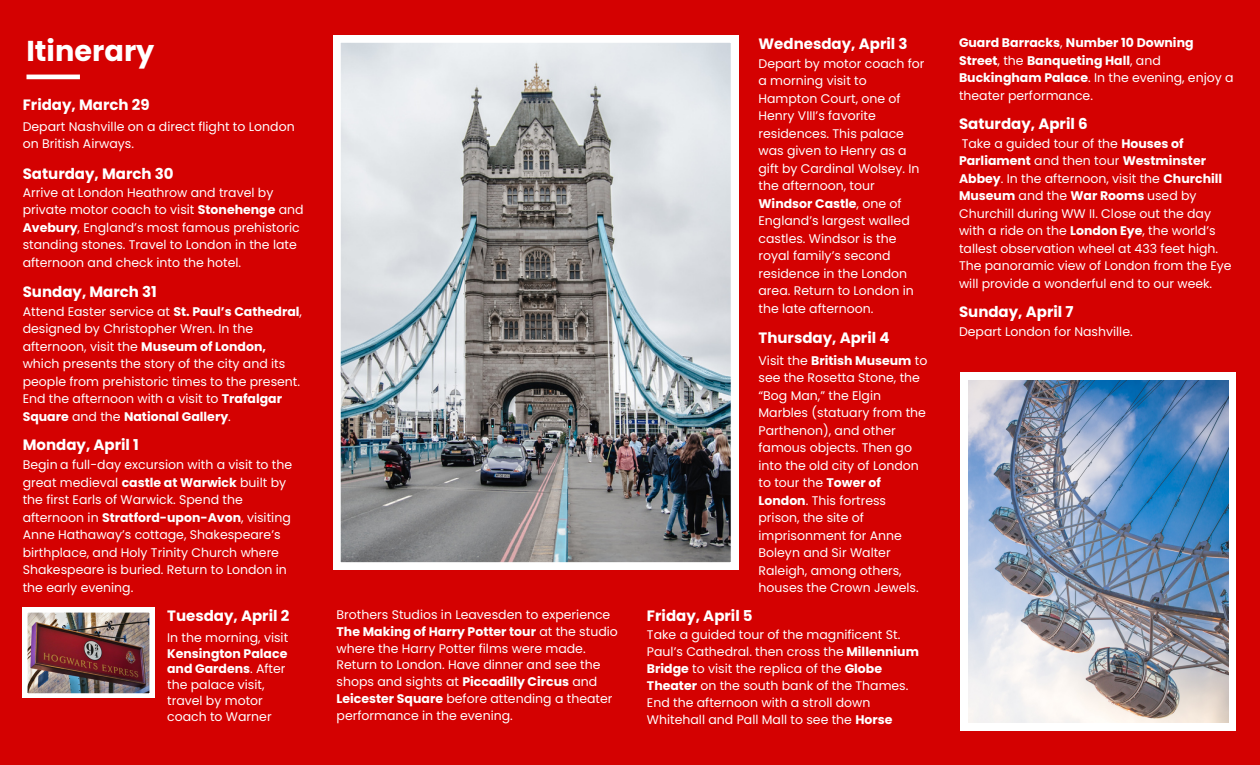
<style>
.page{position:relative;width:1260px;height:765px;background:#d40101}
.page>*{position:absolute;margin:0;border:0;box-sizing:border-box;transform-origin:0 0}
.t1{font:700 28.75px "Poppins";color:#fff}
.t2{font:700 15px "Poppins";color:#fff}
.t3{font:12.5px/17.5px "Poppins";color:#fff}
.t4{font:700 12.5px/17.5px "Poppins";color:#fff}
.s1{font-weight:700}
.s2{font-weight:400}
</style>
<div class="page">
<hr style="left:27px;top:75px;width:53px;height:4px;background:#fff">
<div style="left:961px;top:373px;width:274px;height:357px;background:#fff"></div>
<img style="left:968px;top:380px;width:260px;height:342px">
<img style="left:333px;top:35px;width:405px;height:535px">
<img style="left:23px;top:608px;width:131px;height:90px">
<p class="t1" style="left:27px;top:31px;width:129px">Itinerary</p>
<p class="t2" style="left:759px;top:33px;width:151px">Wednesday, April 3</p>
<p class="t3" style="left:759px;top:55px;width:168px">Depart by motor coach for a morning visit to<br>Hampton Court, one of<br>Henry VIII’s favorite</p>
<p class="t3" style="left:759px;top:125px;width:163px">residences. This palace was given to Henry as a gift by Cardinal Wolsey. In the afternoon, tour<br><span class="s1">Windsor Castle</span>, one of<br>England’s largest walled castles. Windsor is the royal family’s second residence in the London area. Return to London in the late afternoon.</p>
<p class="t2" style="left:759px;top:327px;width:133px">Thursday, April 4</p>
<p class="t3" style="left:759px;top:352px;width:170px">Visit the <span class="s1">British Museum</span> to see the Rosetta Stone, the “Bog Man,” the Elgin<br>Marbles (statuary from the<br>Parthenon), and other famous objects. Then go into the old city of London to tour the <span class="s1">Tower of<br>London</span>. This fortress prison, the site of imprisonment for Anne<br>Boleyn and Sir Walter<br>Raleigh, among others, houses the Crown Jewels.</p>
<p class="t2" style="left:23px;top:95px;width:128px">Friday, March 29</p>
<p class="t3" style="left:23px;top:117px;width:273px">Depart Nashville on a direct flight to London on British Airways.</p>
<p class="t2" style="left:23px;top:163px;width:152px">Saturday, March 30</p>
<p class="t3" style="left:23px;top:184px;width:282px">Arrive at London Heathrow and travel by private motor coach to visit <span class="s1">Stonehenge</span> and <span class="s1">Avebury</span>, England’s most famous prehistoric standing stones. Travel to London in the late afternoon and check into the hotel.</p>
<p class="t2" style="left:23px;top:282px;width:136px">Sunday, March 31</p>
<p class="t3" style="left:23px;top:303px;width:281px">Attend Easter service at <span class="s1">St. Paul’s Cathedral</span>, designed by Christopher Wren. In the afternoon, visit the <span class="s1">Museum of London, </span>which presents the story of the city and its people from prehistoric times to the present.<br>End the afternoon with a visit to <span class="s1">Trafalgar Square</span> and the <span class="s1">National Gallery</span>.</p>
<p class="t2" style="left:23px;top:435px;width:118px">Monday, April 1</p>
<p class="t3" style="left:23px;top:456px;width:271px">Begin a full-day excursion with a visit to the great medieval <span class="s1">castle at Warwick</span> built by the first Earls of Warwick. Spend the afternoon in <span class="s1">Stratford-upon-Avon</span>, visiting Anne Hathaway’s cottage, Shakespeare’s birthplace, and Holy Trinity Church where Shakespeare is buried. Return to London in the early evening.</p>
<p class="t2" style="left:167px;top:606px;width:124px">Tuesday, April 2</p>
<p class="t3" style="left:167px;top:629px;width:123px;line-height:16px">In the morning, visit<br><span class="s1">Kensington Palace and Gardens</span>. After the palace visit, travel by motor coach to Warner</p>
<p class="t3" style="left:337px;top:606px;width:283px;line-height:16.9px">Brothers Studios in Leavesden to experience <span class="s1">The Making of Harry Potter tour</span> at the studio where the Harry Potter films were made.<br>Return to London. Have dinner and see the shops and sights at <span class="s1">Piccadilly Circus</span> and <span class="s1">Leicester Square</span> before attending a theater performance in the evening.</p>
<p class="t2" style="left:647px;top:606px;width:107px">Friday, April 5</p>
<p class="t3" style="left:647px;top:626px;width:273px;line-height:16.9px">Take a guided tour of the magnificent St.<br>Paul’s Cathedral. then cross the <span class="s1">Millennium Bridge</span> to visit the replica of the <span class="s1">Globe Theater</span> on the south bank of the Thames.<br>End the afternoon with a stroll down Whitehall and Pall Mall to see the <span class="s1">Horse</span></p>
<p class="t4" style="left:959px;top:34px;width:276px">Guard Barracks<span class="s2">,</span> Number 10 Downing Street<span class="s2">, the</span> Banqueting Hall<span class="s2">, and </span>Buckingham Palace<span class="s2">. In the evening, enjoy a theater performance.</span></p>
<p class="t2" style="left:959px;top:113px;width:130px">Saturday, April 6</p>
<p class="t3" style="left:959px;top:135px;width:274px">Take a guided tour of the <span class="s1">Houses of Parliament</span> and then tour <span class="s1">Westminster Abbey</span>. In the afternoon, visit the <span class="s1">Churchill Museum</span> and the <span class="s1">War Rooms</span> used by Churchill during WW II. Close out the day with a ride on the <span class="s1">London Eye</span>, the world’s tallest observation wheel at 433 feet high.<br>The panoramic view of London from the Eye will provide a wonderful end to our week.</p>
<p class="t2" style="left:959px;top:301px;width:116px">Sunday, April 7</p>
<p class="t3" style="left:959px;top:323px;width:175px">Depart London for Nashville.</p>
</div>
